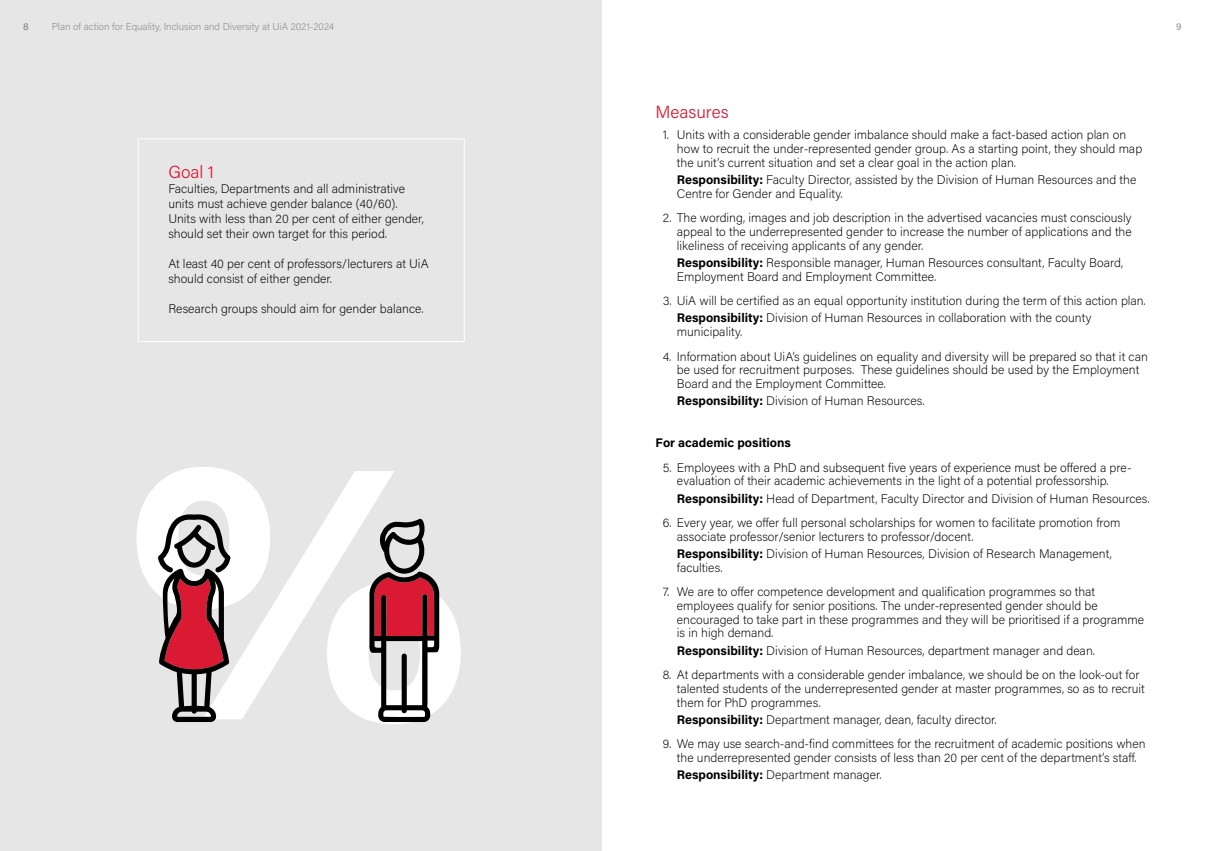
<style>
.page{position:relative;width:1205px;height:851px;background:#fff}
.page>*{position:absolute;margin:0;border:0;box-sizing:border-box;transform-origin:0 0}
.t1{font:300 17.5px "Acumin Pro";color:#da1a32}
.t2{font:200 12.5px/13.8px "Acumin Pro";color:#000}
.t3{font:700 12.5px "Acumin Pro";color:#000}
.t4{font:200 10px "Acumin Pro";color:#939598}
.t5{font:500 10px "Acumin Pro";color:#939598}
.s1{font-weight:700}
</style>
<div class="page">
<div style="left:0;top:0;width:602px;height:850px;background:#e6e6e6"></div>
<svg style="left:136px;top:467px;width:325px;height:257px"></svg>
<div style="left:138px;top:138px;width:326px;height:204px;border:1px solid #fff"></div>
<svg style="left:158px;top:513px;width:72px;height:209px"></svg>
<svg style="left:369px;top:516px;width:70px;height:206px"></svg>
<p class="t5" style="left:23px;top:19px;width:7px">8</p>
<p class="t4" style="left:52px;top:19px;width:284px">Plan of action for Equality, Inclusion and Diversity at UiA 2021-2024</p>
<p class="t5" style="left:1176px;top:19px;width:7px">9</p>
<h1 class="t1" style="left:168px;top:160px;width:47px">Goal 1</h1>
<p class="t2" style="left:168px;top:181px;width:257px;line-height:15px">Faculties, Departments and all administrative units must achieve gender balance (40/60).<br>Units with less than 20 per cent of either gender, should set their own target for this period.</p>
<p class="t2" style="left:168px;top:256px;width:262px;line-height:15px">At least 40 per cent of professors/lecturers at UiA should consist of either gender.</p>
<p class="t2" style="left:168px;top:302px;width:257px">Research groups should aim for gender balance.</p>
<h1 class="t1" style="left:656px;top:100px;width:75px">Measures</h1>
<p class="t2" style="left:677px;top:127px;width:467px;text-indent:-14px">1. Units with a considerable gender imbalance should make a fact-based action plan on how to recruit the under-represented gender group. As a starting point, they should map the unit’s current situation and set a clear goal in the action plan.</p>
<p class="t2" style="left:677px;top:172px;width:461px"><span class="s1">Responsibility:</span> Faculty Director, assisted by the Division of Human Resources and the<br>Centre for Gender and Equality.</p>
<p class="t2" style="left:677px;top:210px;width:456px;text-align:justify;text-indent:-14px">2. The wording, images and job description in the advertised vacancies must consciously appeal to the underrepresented gender to increase the number of applications and the likeliness of receiving applicants of any gender.</p>
<p class="t2" style="left:677px;top:255px;width:448px"><span class="s1">Responsibility:</span> Responsible manager, Human Resources consultant, Faculty Board,<br>Employment Board and Employment Committee.</p>
<p class="t2" style="left:677px;top:291px;width:470px;line-height:17.2px;text-indent:-14px">3. UiA will be certified as an equal opportunity institution during the term of this action plan.<br><span class="s1">Responsibility:</span> Division of Human Resources in collaboration with the county</p>
<p class="t2" style="left:677px;top:324px;width:67px">municipality.</p>
<p class="t2" style="left:677px;top:349px;width:472px;text-indent:-14px">4. Information about UiA’s guidelines on equality and diversity will be prepared so that it can be used for recruitment purposes. These guidelines should be used by the Employment<br>Board and the Employment Committee.</p>
<p class="t2" style="left:677px;top:393px;width:249px"><span class="s1">Responsibility:</span> Division of Human Resources.</p>
<p class="t3" style="left:656px;top:434px;width:137px">For academic positions</p>
<p class="t2" style="left:677px;top:459px;width:456px;text-indent:-14px">5. Employees with a PhD and subsequent five years of experience must be offered a pre&shy;evaluation of their academic achievements in the light of a potential professorship.</p>
<p class="t2" style="left:677px;top:491px;width:474px"><span class="s1">Responsibility:</span> Head of Department, Faculty Director and Division of Human Resources.</p>
<p class="t2" style="left:677px;top:515px;width:445px;text-indent:-14px">6. Every year, we offer full personal scholarships for women to facilitate promotion from associate professor/senior lecturers to professor/docent.</p>
<p class="t2" style="left:677px;top:546px;width:437px"><span class="s1">Responsibility:</span> Division of Human Resources, Division of Research Management, faculties.</p>
<p class="t2" style="left:677px;top:584px;width:469px;text-indent:-14px">7. We are to offer competence development and qualification programmes so that employees qualify for senior positions. The under-represented gender should be encouraged to take part in these programmes and they will be prioritised if a programme is in high demand.</p>
<p class="t2" style="left:677px;top:643px;width:419px"><span class="s1">Responsibility:</span> Division of Human Resources, department manager and dean.</p>
<p class="t2" style="left:677px;top:667px;width:469px;text-indent:-14px">8. At departments with a considerable gender imbalance, we should be on the look-out for talented students of the underrepresented gender at master programmes, so as to recruit them for PhD programmes.</p>
<p class="t2" style="left:677px;top:712px;width:321px"><span class="s1">Responsibility:</span> Department manager, dean, faculty director.</p>
<p class="t2" style="left:663px;top:736px;width:484px;text-align:center">9. We may use search-and-find committees for the recruitment of academic positions when the underrepresented gender consists of less than 20 per cent of the department’s staff.</p>
<p class="t2" style="left:677px;top:767px;width:206px"><span class="s1">Responsibility:</span> Department manager.</p>
</div>
